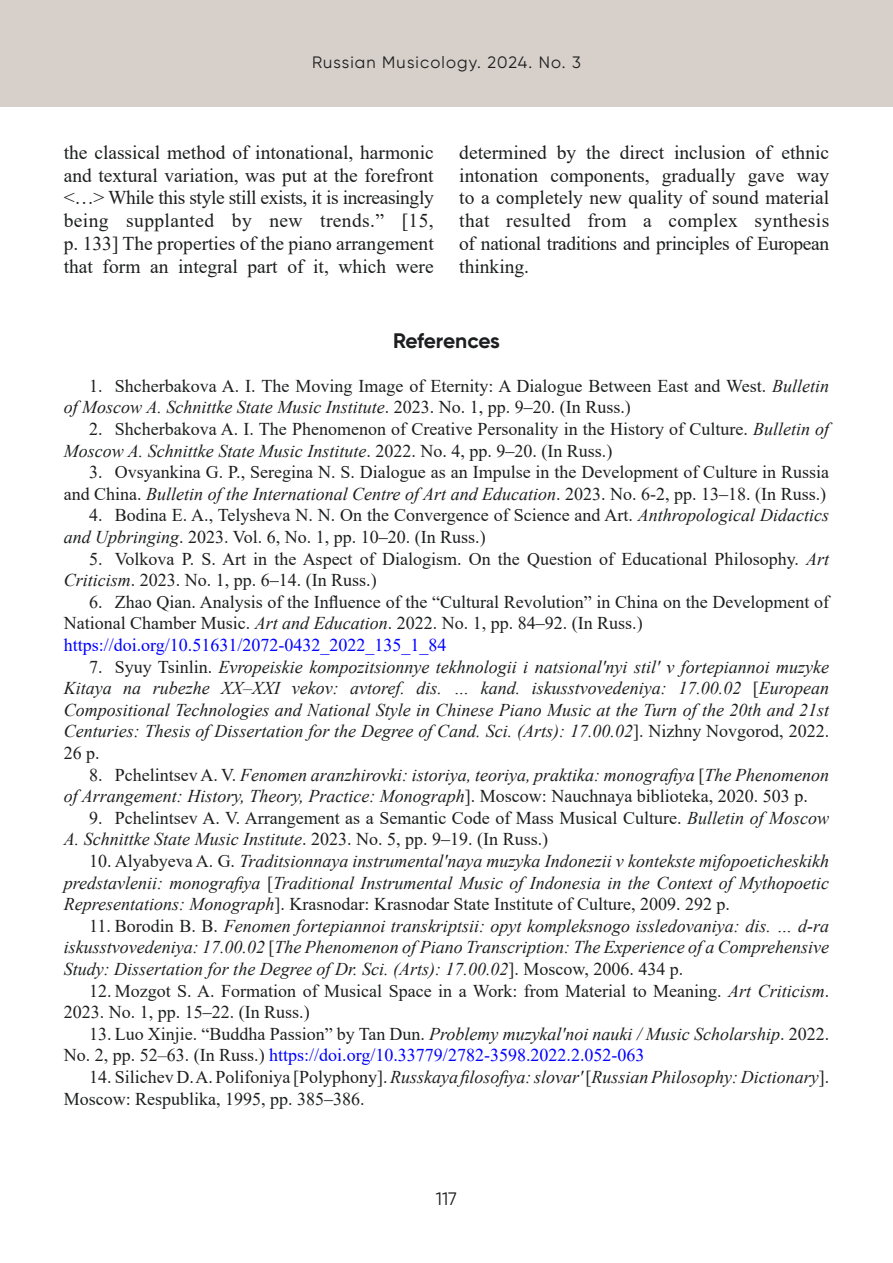
<style>
.page{position:relative;width:893px;height:1263px;background:#fff}
.page>*{position:absolute;margin:0;border:0;box-sizing:border-box;transform-origin:0 0}
.t1{font:700 21px "Gilroy";letter-spacing:-.015em;color:#1d1e1f}
.t2{font:19.5px/22.8px "Times New Roman";color:#1d1e1f;text-align:justify}
.t3{font:18px/21.6px "Times New Roman";color:#1d1e1f}
.t4{font:italic 18px/21.6px "Times New Roman";color:#1d1e1f;text-align:justify}
.t5{font:18px "Times New Roman PS Italic MT2";color:#1d1e1f}
.t6{font:18px "Times New Roman PSMT2";color:#1d1e1f}
.t7{font:18px "Gilroy";color:#1d1e1f}
.t8{font:16.5px "Gilroy";letter-spacing:.07em;color:#1d1e1f}
.s1{font-style:italic}
.s2{font-family:"Times New Roman PSMT2"}
.s3{color:#00f}
.s4{font-style:normal}
.s5{font-family:"Times New Roman"}
.s6{font-family:"Times New Roman";font-style:italic}
.s7{font-family:"Times New Roman PS Italic MT2";font-style:normal}
.s8{font-family:"Times New Roman PS Italic MT2"}
</style>
<div class="page">
<div style="left:0;top:0;width:893px;height:107px;background:#d7d0ca"></div>
<p class="t8" style="left:312px;top:53px;width:270px">Russian Musicology. 2024. No. 3</p>
<p class="t2" style="left:64px;top:140px;width:371px">the classical method of intonational, harmonic and textural variation, was put at the forefront &lt;…&gt; While this style still exists, it is increasingly being supplanted by new trends.” [15, p. 133] The properties of the piano arrangement that form an integral part of it, which were</p>
<p class="t2" style="left:459px;top:140px;width:371px">determined by the direct inclusion of ethnic intonation components, gradually gave way to a completely new quality of sound material that resulted from a complex synthesis of national traditions and principles of European thinking.</p>
<p class="t1" style="left:393px;top:328px;width:108px">References</p>
<p class="t3" style="left:64px;top:374px;width:767px;text-indent:26px">1. Shcherbakova A. I. The Moving Image of Eternity: A Dialogue Between East and West. <span class="s1">Bulletin of Moscow A. Schnittke State Music Institute</span>. 2023. No. 1, pp. 9‒20. (In Russ.)</p>
<p class="t3" style="left:64px;top:417px;width:767px;text-indent:26px">2. Shcherbakova A. I. The Phenomenon of Creative Personality in the History of Culture. <span class="s1">Bulletin of<br>Moscow A. Schnittke State Music Institute</span>. 2022. No. 4, pp. 9‒20. (In Russ.)</p>
<p class="t3" style="left:64px;top:461px;width:767px;text-align:right">3. Ovsyankina G. P., Seregina N. S. Dialogue as an Impulse in the Development of Culture in Russia <span class="s2">and China.</span> <span class="s1">Bulletin of the International Centre of Art and Education</span>. 2023. No. 6-2, pp. 13‒18. (In Russ.)</p>
<p class="t3" style="left:64px;top:504px;width:767px;text-indent:26px">4. Bodina E. A., Telysheva N. N. On the Convergence of Science and Art. <span class="s1">Anthropological Didactics and Upbringing</span>. 2023. Vol. 6, No. 1, pp. 10‒20. (In Russ.)</p>
<p class="t3" style="left:64px;top:547px;width:767px;text-indent:26px">5. Volkova P. S. Art in the Aspect of Dialogism. On the Question of Educational Philosophy. <span class="s1">Art<br>Criticism</span>. 2023. No. 1, pp. 6‒14. (In Russ.)</p>
<p class="t3" style="left:64px;top:590px;width:767px;text-indent:26px">6. Zhao Qian. Analysis of the Influence of the “Cultural Revolution” in China on the Development of<br>National Chamber Music. <span class="s1">Art and Education</span>. 2022. No. 1, pp. 84‒92. (In Russ.) <span class="s3">https://doi.org/10.51631/2072-0432_2022_135_1_84</span></p>
<p class="t4" style="left:64px;top:655px;width:767px;text-indent:26px"><span class="s4">7. Syuy Tsinlin.</span> Evropeiskie kompozitsionnye tekhnologii i natsional'nyi stil' v fortepiannoi muzyke Kitaya na rubezhe XX–XXI vekov: avtoref. dis. … kand. iskusstvovedeniya: 17.00.02 <span class="s4">[</span>European Compositional Technologies and National Style in Chinese Piano Music at the Turn of the 20th and 21st Centuries: Thesis of Dissertation for the Degree of Cand. Sci. (Arts): 17.00.02<span class="s4">]. Nizhny Novgorod, 2022.</span></p>
<p class="t6" style="left:64px;top:740px;width:38px">26 p.</p>
<p class="t5" style="left:89px;top:762px;width:741px"><span class="s5">8. Pchelintsev A. V.</span> Fenomen aranzhirovki: istoriya, teoriya, praktika: monografiya <span class="s5">[</span><span class="s6">The Phenomenon</span></p>
<p class="t4" style="left:64px;top:785px;width:746px">of Arrangement: History, Theory, Practice: Monograph<span class="s4">]. Moscow: Nauchnaya biblioteka, 2020. 503 p.</span></p>
<p class="t3" style="left:64px;top:806px;width:767px;text-indent:26px">9. Pchelintsev A. V. Arrangement as a Semantic Code of Mass Musical Culture. <span class="s1">Bulletin of Moscow<br>A. Schnittke State Music Institute</span>. 2023. No. 5, pp. 9‒19. (In Russ.)</p>
<p class="t4" style="left:64px;top:850px;width:767px;text-indent:26px"><span class="s4">10. Alyabyeva A. G.</span> Traditsionnaya instrumental'naya muzyka Indonezii v kontekste mifopoeticheskikh <span class="s7">predstavlenii: monografiya</span> <span class="s4">[</span>Traditional Instrumental Music of Indonesia in the Context of Mythopoetic Representations: Monograph<span class="s4">]. Krasnodar: Krasnodar State Institute of Culture, 2009. 292 p.</span></p>
<p class="t4" style="left:64px;top:914px;width:767px;text-indent:26px"><span class="s4">11. Borodin B. B.</span> Fenomen fortepiannoi transkriptsii: opyt kompleksnogo issledovaniya: dis. … d-ra iskusstvovedeniya: 17.00.02 <span class="s4">[</span>The Phenomenon of Piano Transcription: The Experience of a Comprehensive Study: Dissertation for the Degree of Dr. Sci. (Arts): 17.00.02<span class="s4">]. Moscow, 2006. 434 p.</span></p>
<p class="t3" style="left:64px;top:979px;width:767px;text-indent:26px">12. Mozgot S. A. Formation of Musical Space in a Work: from Material to Meaning. <span class="s1">Art Criticism</span><span class="s2">.<br></span>2023. No. 1, pp. 15‒22. (In Russ.)</p>
<p class="t3" style="left:64px;top:1022px;width:767px;text-indent:26px">13. Luo Xinjie. “Buddha Passion” by Tan Dun. <span class="s1">Problemy muzykal'noi nauki / Music Scholarship</span><span class="s2">. 2022.<br></span>No. 2, pp. 52–63. (In Russ.) <span class="s3">https://doi.org/10.33779/2782-3598.2022.2.052-063</span></p>
<p class="t3" style="left:64px;top:1065px;width:767px;text-indent:26px">14. Silichev D. A. Polifoniya [Polyphony]. <span class="s8">Russkaya filosofiya: slovar'</span> [<span class="s1">Russian Philosophy: Dictionary</span>].<br>Moscow: Respublika, 1995, pp. 385‒386.</p>
<p class="t7" style="left:436px;top:1188px;width:23px">117</p>
</div>
